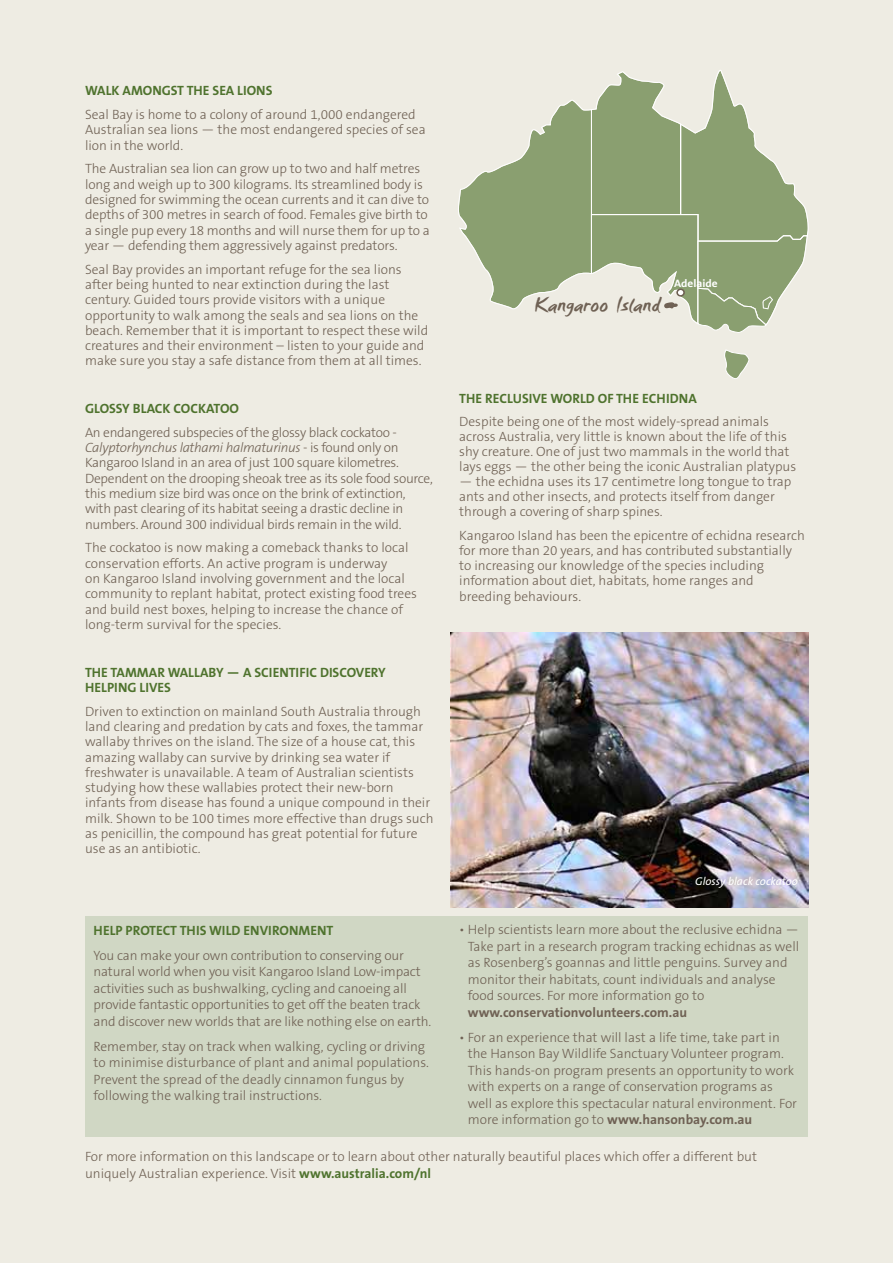
<style>
.page{position:relative;width:893px;height:1263px;background:#eeece3}
.page>*{position:absolute;margin:0;border:0;box-sizing:border-box;transform-origin:0 0}
.t1{font:21.75px "TA Smudger";color:#6f6154;scale:1.05 1}
.t2{font:300 13.5px/15.3px "The Sans B3";color:#6f6154}
.t3{font:300 13.5px/15.3px "The Sans B3";letter-spacing:-.02em;color:#6f6154}
.t4{font:700 13.5px/15.3px "The Sans B7";color:#4f732e}
.t5{font:700 13.5px "The Sans B7";color:#6f6154}
.t6{font:italic 11.25px "The Sans B5 Plain";color:#fff}
.t7{font:700 10.8px "The Sans B7";color:#fff;scale:1.05 1}
.s1{font-style:italic}
.s2{font-family:"The Sans B3";font-weight:300}
.s3{font-family:"The Sans B7";font-weight:700;color:#4f732e}
</style>
<div class="page">
<svg style="left:724px;top:349px;width:25px;height:30px"></svg>
<svg style="left:458px;top:70px;width:351px;height:263px"></svg>
<img style="left:451px;top:632px;width:357px;height:275px">
<div style="left:85px;top:916px;width:723px;height:220px;background:#d0d7c4"></div>
<p class="t4" style="left:85px;top:83px;width:189px">WALK AMONGST THE SEA LIONS</p>
<p class="t2" style="left:85px;top:107px;width:342px">Seal Bay is home to a colony of around 1,000 endangered<br>Australian sea lions — the most endangered species of sea lion in the world.</p>
<p class="t2" style="left:85px;top:162px;width:346px">The Australian sea lion can grow up to two and half metres long and weigh up to 300 kilograms. Its streamlined body is designed for swimming the ocean currents and it can dive to depths of 300 metres in search of food. Females give birth to a single pup every 18 months and will nurse them for up to a year — defending them aggressively against predators.</p>
<p class="t2" style="left:85px;top:262px;width:345px">Seal Bay provides an important refuge for the sea lions after being hunted to near extinction during the last century. Guided tours provide visitors with a unique opportunity to walk among the seals and sea lions on the beach. Remember that it is important to respect these wild creatures and their environment – listen to your guide and make sure you stay a safe distance from them at all times.</p>
<p class="t4" style="left:85px;top:401px;width:156px">GLOSSY BLACK COCKATOO</p>
<p class="t3" style="left:85px;top:425px;width:349px">An endangered subspecies of the glossy black cockatoo - <span class="s1">Calyptorhynchus lathami halmaturinus</span> - is found only on Kangaroo Island in an area of just 100 square kilometres.<br>Dependent on the drooping sheoak tree as its sole food source, this medium size bird was once on the brink of extinction, with past clearing of its habitat seeing a drastic decline in numbers. Around 300 individual birds remain in the wild.</p>
<p class="t2" style="left:85px;top:541px;width:333px">The cockatoo is now making a comeback thanks to local conservation efforts. An active program is underway<br>on Kangaroo Island involving government and the local community to replant habitat, protect existing food trees and build nest boxes, helping to increase the chance of long-term survival for the species.</p>
<p class="t4" style="left:85px;top:665px;width:302px">THE TAMMAR WALLABY — A SCIENTIFIC DISCOVERY<br>HELPING LIVES</p>
<p class="t2" style="left:85px;top:704px;width:350px">Driven to extinction on mainland South Australia through land clearing and predation by cats and foxes, the tammar wallaby thrives on the island. The size of a house cat, this amazing wallaby can survive by drinking sea water if freshwater is unavailable. A team of Australian scientists studying how these wallabies protect their new-born infants from disease has found a unique compound in their milk. Shown to be 100 times more effective than drugs such as penicillin, the compound has great potential for future use as an antibiotic.</p>
<h1 class="t1" style="left:533px;top:292px;width:122px">Kangaroo Island</h1>
<p class="t7" style="left:674px;top:278px;width:43px">ADELAIDE</p>
<p class="t4" style="left:459px;top:391px;width:230px">THE RECLUSIVE WORLD OF THE ECHIDNA</p>
<p class="t2" style="left:459px;top:415px;width:338px">Despite being one of the most widely-spread animals across Australia, very little is known about the life of this shy creature. One of just two mammals in the world that lays eggs — the other being the iconic Australian platypus</p>
<p class="t2" style="left:459px;top:475px;width:334px">— the echidna uses its 17 centimetre long tongue to trap ants and other insects, and protects itself from danger through a covering of sharp spines.</p>
<p class="t2" style="left:459px;top:528px;width:347px">Kangaroo Island has been the epicentre of echidna research for more than 20 years, and has contributed substantially to increasing our knowledge of the species including information about diet, habitats, home ranges and</p>
<p class="t2" style="left:459px;top:590px;width:123px">breeding behaviours.</p>
<p class="t6" style="left:695px;top:875px;width:104px">Glossy black cockatoo</p>
<p class="t2" style="left:468px;top:922px;width:333px;line-height:16.5px;text-indent:-9px">• Help scientists learn more about the reclusive echidna — Take part in a research program tracking echidnas as well as Rosenberg’s goannas and little penguins. Survey and monitor their habitats, count individuals and analyse food sources. For more information go to</p>
<p class="t5" style="left:468px;top:1005px;width:221px">WWW.CONSERVATIONVOLUNTEERS.COM.AU</p>
<p class="t2" style="left:468px;top:1030px;width:331px;line-height:16.5px;text-indent:-9px">• For an experience that will last a life time, take part in the Hanson Bay Wildlife Sanctuary Volunteer program.<br>This hands-on program presents an opportunity to work with experts on a range of conservation programs as well as explore this spectacular natural environment. For</p>
<p class="t5" style="left:468px;top:1113px;width:286px"><span class="s2">more information go to</span> WWW.HANSONBAY.COM.AU</p>
<p class="t2" style="left:85px;top:1148px;width:673px;line-height:17.2px">For more information on this landscape or to learn about other naturally beautiful places which offer a different but uniquely Australian experience. Visit <span class="s3">WWW.AUSTRALIA.COM/NL</span></p>
<p class="t4" style="left:94px;top:923px;width:241px">H ELP PROTECT THIS WILD ENVIRONMENT</p>
<p class="t2" style="left:94px;top:947px;width:339px;line-height:16.5px">You can make your own contribution to conserving our natural world when you visit Kangaroo Island Low-impact activities such as bushwalking, cycling and canoeing all provide fantastic opportunities to get off the beaten track and discover new worlds that are like nothing else on earth.</p>
<p class="t2" style="left:94px;top:1038px;width:337px;line-height:16.5px">Remember, stay on track when walking, cycling or driving to minimise disturbance of plant and animal populations.<br>Prevent the spread of the deadly cinnamon fungus by following the walking trail instructions.</p>
</div>
